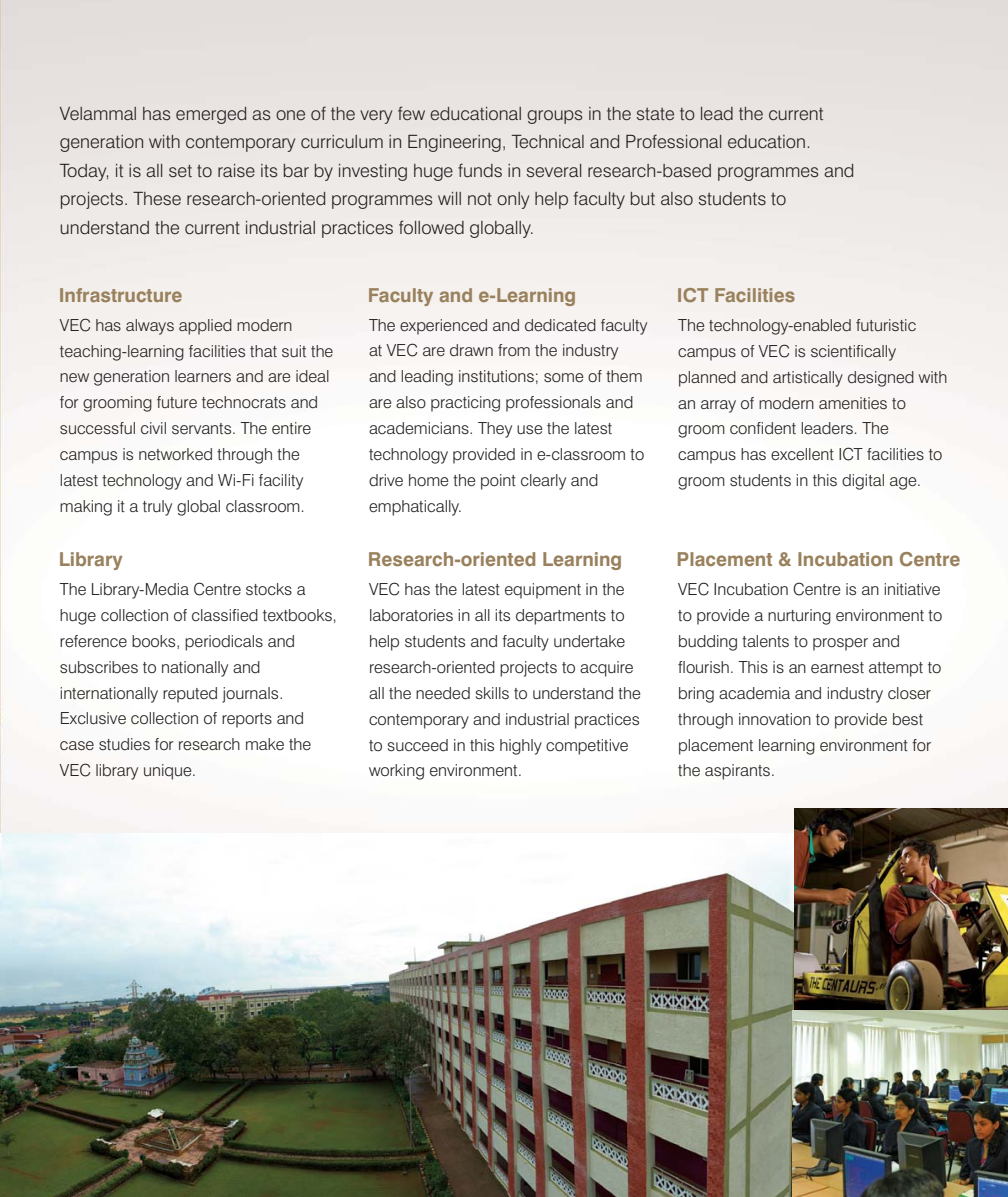
<style>
.page{position:relative;width:1008px;height:1197px;background:#fff}
.page>*{position:absolute;margin:0;border:0;box-sizing:border-box;transform-origin:0 0}
.t1{font:700 19.25px "Swiss 721 BT";color:#99815d}
.t2{font:300 18.38px/28.7px "Swiss 721 BT";color:#231f20}
.t3{font:300 16.62px/25.9px "Swiss 721 BT";color:#231f20}
</style>
<div class="page">
<img style="left:0;top:0;width:1008px;height:834px">
<img style="left:0;top:834px;width:795px;height:363px">
<img style="left:795px;top:809px;width:213px;height:202px">
<img style="left:792px;top:1011px;width:216px;height:186px">
<p class="t2" style="left:60px;top:101px;width:796px">Velammal has emerged as one of the very few educational groups in the state to lead the current generation with contemporary curriculum in Engineering, Technical and Professional education.<br>Today, it is all set to raise its bar by investing huge funds in several research-based programmes and projects. These research-oriented programmes will not only help faculty but also students to understand the current industrial practices followed globally.</p>
<p class="t1" style="left:59px;top:288px;width:125px">Infrastructure</p>
<p class="t3" style="left:60px;top:313px;width:275px">VEC has always applied modern teaching-learning facilities that suit the new generation learners and are ideal for grooming future technocrats and successful civil servants. The entire campus is networked through the latest technology and Wi-Fi facility making it a truly global classroom.</p>
<p class="t1" style="left:59px;top:552px;width:66px">Library</p>
<p class="t3" style="left:60px;top:578px;width:279px">The Library-Media Centre stocks a huge collection of classified textbooks, reference books, periodicals and subscribes to nationally and internationally reputed journals.<br>Exclusive collection of reports and case studies for research make the VEC library unique.</p>
<p class="t1" style="left:368px;top:288px;width:210px">Faculty and e-Learning</p>
<p class="t3" style="left:369px;top:313px;width:280px">The experienced and dedicated faculty at VEC are drawn from the industry and leading institutions; some of them are also practicing professionals and academicians. They use the latest technology provided in e-classroom to drive home the point clearly and emphatically.</p>
<p class="t1" style="left:368px;top:552px;width:256px">Research-oriented Learning</p>
<p class="t3" style="left:369px;top:578px;width:273px">VEC has the latest equipment in the laboratories in all its departments to help students and faculty undertake research-oriented projects to acquire all the needed skills to understand the contemporary and industrial practices to succeed in this highly competitive working environment.</p>
<p class="t1" style="left:677px;top:288px;width:120px">ICT Facilities</p>
<p class="t3" style="left:678px;top:314px;width:271px">The technology-enabled futuristic campus of VEC is scientifically planned and artistically designed with an array of modern amenities to groom confident leaders. The campus has excellent ICT facilities to groom students in this digital age.</p>
<p class="t1" style="left:677px;top:552px;width:285px">Placement &amp; Incubation Centre</p>
<p class="t3" style="left:678px;top:578px;width:266px">VEC Incubation Centre is an initiative to provide a nurturing environment to budding talents to prosper and flourish. This is an earnest attempt to bring academia and industry closer through innovation to provide best placement learning environment for the aspirants.</p>
</div>
